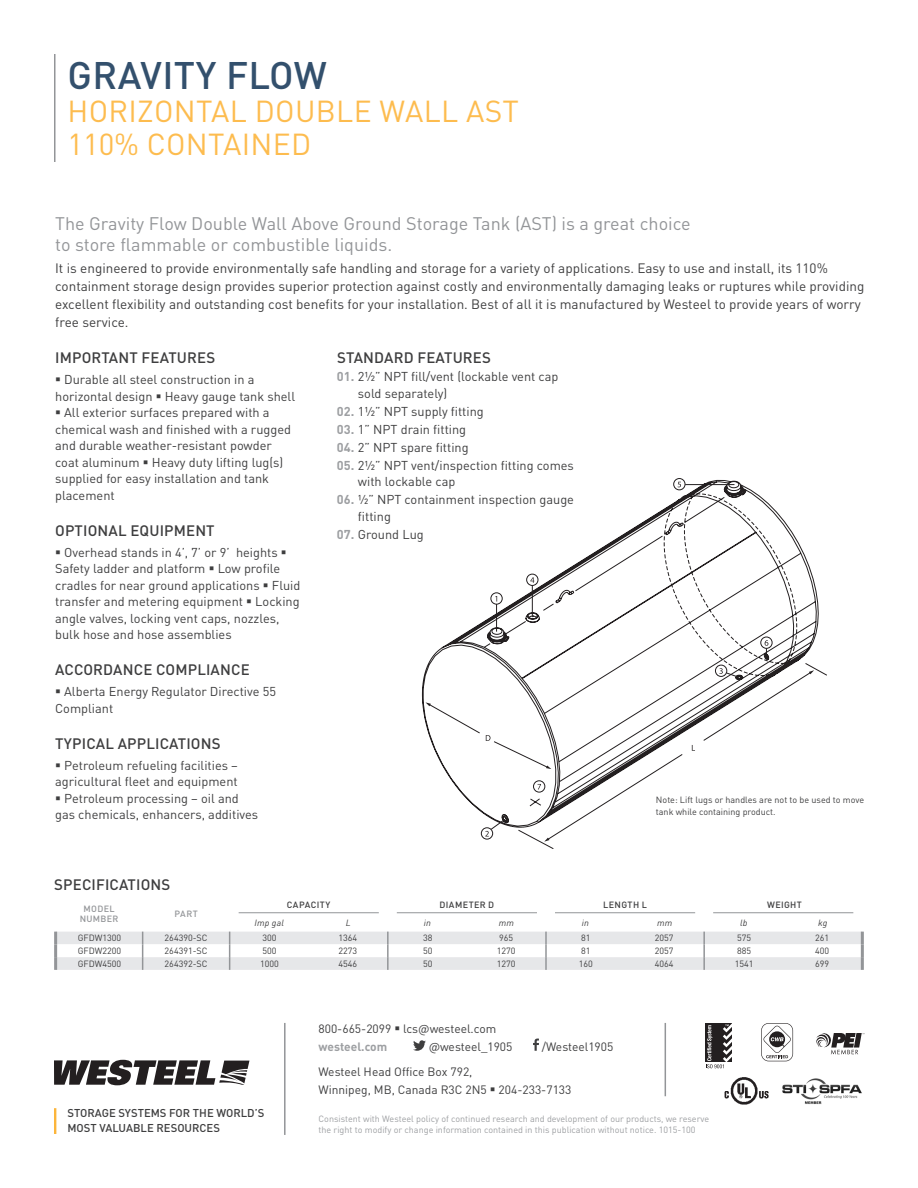
<style>
.page{position:relative;width:918px;height:1188px;background:#fff}
.page>*{position:absolute;margin:0;border:0;box-sizing:border-box;transform-origin:0 0}
.t1{font:500 37.95px "DINOT";letter-spacing:.01em;color:#33506d}
.t2{font:30px/33px "DINOT";letter-spacing:.01em;color:#fdbc4f}
.intro{font:18px/21px "DINOT";color:#939598}
.t3{font:500 15px "DINOT";letter-spacing:.01em;color:#3e3e3f}
._1col{font:13.5px/18px "DINOT";color:#3e3e3f}
._3col{font:12.75px/16.5px "DINOT";color:#3e3e3f}
.t4{font:12px/18px "DINOT";color:#3e3e3f}
.t5{font:500 11.25px/15px "DINOT";color:#3e3e3f}
.t6{font:9px/10.8px "DINOT";color:#9d9fa2}
.Chart_Body{font:9px "DINOT";color:#3e3e3f}
.small_caption{font:9px/12px "DINOT";color:#3e3e3f}
.Chart_Heading{font:500 9px "DINOT";letter-spacing:.045em;color:#3e3e3f}
.Chart_Measurement{font:italic 9px "DINOT";letter-spacing:.025em;color:#3e3e3f}
.Chart_Heading-2{font:500 9px/10.5px "DINOT";letter-spacing:.035em;color:#939598;text-align:center}
.s1{font-weight:700;color:#9d9fa2}
</style>
<div class="page">
<svg style="left:413px;top:1040px;width:13px;height:11px"></svg>
<svg style="left:533px;top:1039px;width:6px;height:12px"></svg>
<hr style="left:284px;top:1023px;width:2px;height:112px;background:#939598">
<hr style="left:665px;top:1023px;width:1px;height:73px;background:#939598">
<svg style="left:761px;top:1023px;width:32px;height:38px"></svg>
<svg style="left:706px;top:1023px;width:26px;height:45px"></svg>
<svg style="left:816px;top:1033px;width:48px;height:21px"></svg>
<img style="left:724px;top:1077px;width:45px;height:28px">
<svg style="left:54px;top:1060px;width:195px;height:25px"></svg>
<hr style="left:54px;top:1108px;width:2px;height:26px;background:#fcb53b">
<img style="left:782px;top:1078px;width:80px;height:26px">
<hr style="left:54px;top:54px;width:2px;height:108px;background:#939598">
<svg style="left:54px;top:932px;width:810px;height:38px"></svg>
<hr style="left:239px;top:912px;width:140px;height:1px;background:#939598">
<hr style="left:397px;top:912px;width:140px;height:1px;background:#939598">
<hr style="left:555px;top:912px;width:140px;height:1px;background:#939598">
<hr style="left:713px;top:912px;width:140px;height:1px;background:#939598">
<svg style="left:422px;top:480px;width:395px;height:245px"></svg>
<svg style="left:724px;top:481px;width:20px;height:15px"></svg>
<svg style="left:540px;top:592px;width:287px;height:257px"></svg>
<div style="left:674px;top:478px;width:11px;height:12px;border:1px solid #231f20;border-radius:50%"></div>
<svg style="left:678px;top:482px;width:3px;height:5px"></svg>
<hr style="left:685px;top:484px;width:49px;height:1px;background:#231f20">
<svg style="left:426px;top:522px;width:388px;height:320px"></svg>
<h1 class="t1" style="left:68px;top:52px;width:261px">GRAVITY FLOW</h1>
<h1 class="t2" style="left:67px;top:95px;width:453px">HORIZONTAL DOUBLE WALL AST<br>110% CONTAINED</h1>
<p class="intro" style="left:55px;top:212px;width:637px">The Gravity Flow Double Wall Above Ground Storage Tank (AST) is a great choice to store flammable or combustible liquids.</p>
<p class="_1col" style="left:55px;top:259px;width:811px">It is engineered to provide environmentally safe handling and storage for a variety of applications. Easy to use and install, its 110% containment storage design provides superior protection against costly and environmentally damaging leaks or ruptures while providing excellent flexibility and outstanding cost benefits for your installation. Best of all it is manufactured by Westeel to provide years of worry free service.</p>
<h2 class="t3" style="left:55px;top:348px;width:161px">IMPORTANT FEATURES</h2>
<p class="_3col" style="left:55px;top:371px;width:241px">▪ Durable all steel construction in a horizontal design ▪ Heavy gauge tank shell</p>
<p class="_3col" style="left:55px;top:404px;width:237px">▪ All exterior surfaces prepared with a chemical wash and finished with a rugged and durable weather-resistant powder coat aluminum ▪ Heavy duty lifting lug(s) supplied for easy installation and tank placement</p>
<h2 class="t3" style="left:55px;top:521px;width:161px">OPTIONAL EQUIPMENT</h2>
<p class="_3col" style="left:55px;top:544px;width:247px">▪ Overhead stands in 4’, 7’ or 9’ heights ▪ Safety ladder and platform ▪ Low profile cradles for near ground applications ▪ Fluid transfer and metering equipment ▪ Locking angle valves, locking vent caps, nozzles, bulk hose and hose assemblies</p>
<h2 class="t3" style="left:55px;top:660px;width:196px">ACCORDANCE COMPLIANCE</h2>
<p class="_3col" style="left:55px;top:683px;width:222px">▪ Alberta Energy Regulator Directive 55<br>Compliant</p>
<h2 class="t3" style="left:55px;top:734px;width:167px">TYPICAL APPLICATIONS</h2>
<p class="_3col" style="left:55px;top:757px;width:184px">▪ Petroleum refueling facilities – agricultural fleet and equipment</p>
<p class="_3col" style="left:55px;top:790px;width:205px">▪ Petroleum processing – oil and gas chemicals, enhancers, additives</p>
<h2 class="t3" style="left:337px;top:348px;width:155px">STANDARD FEATURES</h2>
<p class="_3col" style="left:358px;top:368px;width:202px;text-indent:-21px"><span class="s1">01.</span> 2½” NPT fill/vent (lockable vent cap sold separately)</p>
<p class="_3col" style="left:337px;top:403px;width:148px"><span class="s1">02.</span> 1½” NPT supply fitting</p>
<p class="_3col" style="left:337px;top:421px;width:131px"><span class="s1">03.</span> 1” NPT drain fitting</p>
<p class="_3col" style="left:337px;top:439px;width:133px"><span class="s1">04.</span> 2” NPT spare fitting</p>
<p class="_3col" style="left:358px;top:457px;width:218px;text-indent:-21px"><span class="s1">05.</span> 2½” NPT vent/inspection fitting comes with lockable cap</p>
<p class="_3col" style="left:358px;top:491px;width:218px;text-indent:-21px"><span class="s1">06.</span> ½” NPT containment inspection gauge fitting</p>
<p class="_3col" style="left:337px;top:526px;width:88px"><span class="s1">07.</span> Ground Lug</p>
<p class="small_caption" style="left:656px;top:793px;width:210px">Note: Lift lugs or handles are not to be used to move tank while containing product.</p>
<h2 class="t3" style="left:54px;top:875px;width:118px">SPECIFICATIONS</h2>
<p class="Chart_Heading-2" style="left:80px;top:903px;width:40px">MODEL<br>NUMBER</p>
<p class="Chart_Heading-2" style="left:175px;top:908px;width:25px">PART</p>
<p class="Chart_Heading" style="left:287px;top:899px;width:45px">CAPACITY</p>
<p class="Chart_Heading" style="left:440px;top:899px;width:56px">DIAMETER D</p>
<p class="Chart_Heading" style="left:603px;top:899px;width:45px">LENGTH L</p>
<p class="Chart_Heading" style="left:767px;top:899px;width:36px">WEIGHT</p>
<p class="Chart_Measurement" style="left:255px;top:917px;width:31px">Imp gal</p>
<p class="Chart_Measurement" style="left:346px;top:917px;width:6px">L</p>
<p class="Chart_Measurement" style="left:424px;top:917px;width:9px">in</p>
<p class="Chart_Measurement" style="left:499px;top:917px;width:17px">mm</p>
<p class="Chart_Measurement" style="left:582px;top:917px;width:9px">in</p>
<p class="Chart_Measurement" style="left:657px;top:917px;width:17px">mm</p>
<p class="Chart_Measurement" style="left:740px;top:917px;width:9px">lb</p>
<p class="Chart_Measurement" style="left:818px;top:917px;width:11px">kg</p>
<p class="Chart_Body" style="left:78px;top:932px;width:45px">GFDW1300</p>
<p class="Chart_Body" style="left:165px;top:932px;width:45px">264390-SC</p>
<p class="Chart_Body" style="left:263px;top:932px;width:16px">300</p>
<p class="Chart_Body" style="left:339px;top:932px;width:20px">1364</p>
<p class="Chart_Body" style="left:423px;top:932px;width:11px">38</p>
<p class="Chart_Body" style="left:499px;top:932px;width:16px">965</p>
<p class="Chart_Body" style="left:581px;top:932px;width:11px">81</p>
<p class="Chart_Body" style="left:655px;top:932px;width:20px">2057</p>
<p class="Chart_Body" style="left:737px;top:932px;width:16px">575</p>
<p class="Chart_Body" style="left:815px;top:932px;width:16px">261</p>
<p class="Chart_Body" style="left:78px;top:945px;width:45px">GFDW2200</p>
<p class="Chart_Body" style="left:165px;top:945px;width:45px">264391-SC</p>
<p class="Chart_Body" style="left:263px;top:945px;width:16px">500</p>
<p class="Chart_Body" style="left:339px;top:945px;width:20px">2273</p>
<p class="Chart_Body" style="left:423px;top:945px;width:11px">50</p>
<p class="Chart_Body" style="left:497px;top:945px;width:20px">1270</p>
<p class="Chart_Body" style="left:581px;top:945px;width:11px">81</p>
<p class="Chart_Body" style="left:655px;top:945px;width:20px">2057</p>
<p class="Chart_Body" style="left:737px;top:945px;width:16px">885</p>
<p class="Chart_Body" style="left:815px;top:945px;width:16px">400</p>
<p class="Chart_Body" style="left:78px;top:958px;width:45px">GFDW4500</p>
<p class="Chart_Body" style="left:165px;top:958px;width:45px">264392-SC</p>
<p class="Chart_Body" style="left:260px;top:958px;width:20px">1000</p>
<p class="Chart_Body" style="left:339px;top:958px;width:20px">4546</p>
<p class="Chart_Body" style="left:423px;top:958px;width:11px">50</p>
<p class="Chart_Body" style="left:497px;top:958px;width:20px">1270</p>
<p class="Chart_Body" style="left:579px;top:958px;width:16px">160</p>
<p class="Chart_Body" style="left:655px;top:958px;width:20px">4064</p>
<p class="Chart_Body" style="left:735px;top:958px;width:20px">1541</p>
<p class="Chart_Body" style="left:815px;top:958px;width:16px">699</p>
<p class="t5" style="left:68px;top:1105px;width:198px">STORAGE SYSTEMS FOR THE WORLD’S<br>MOST VALUABLE RESOURCES</p>
<p class="t4" style="left:319px;top:1019px;width:179px">800-665-2099 ▪ lcs@westeel.com <span class="s1">westeel.com</span></p>
<p class="t4" style="left:429px;top:1037px;width:85px">@westeel_1905</p>
<p class="t4" style="left:542px;top:1037px;width:73px">/Westeel1905</p>
<p class="t4" style="left:319px;top:1062px;width:254px">Westeel Head Office Box 792,<br>Winnipeg, MB, Canada R3C 2N5 ▪ 204-233-7133</p>
<p class="t6" style="left:319px;top:1113px;width:392px">Consistent with Westeel policy of continued research and development of our products, we reserve the right to modify or change information contained in this publication without notice. 1015-100</p>
</div>
